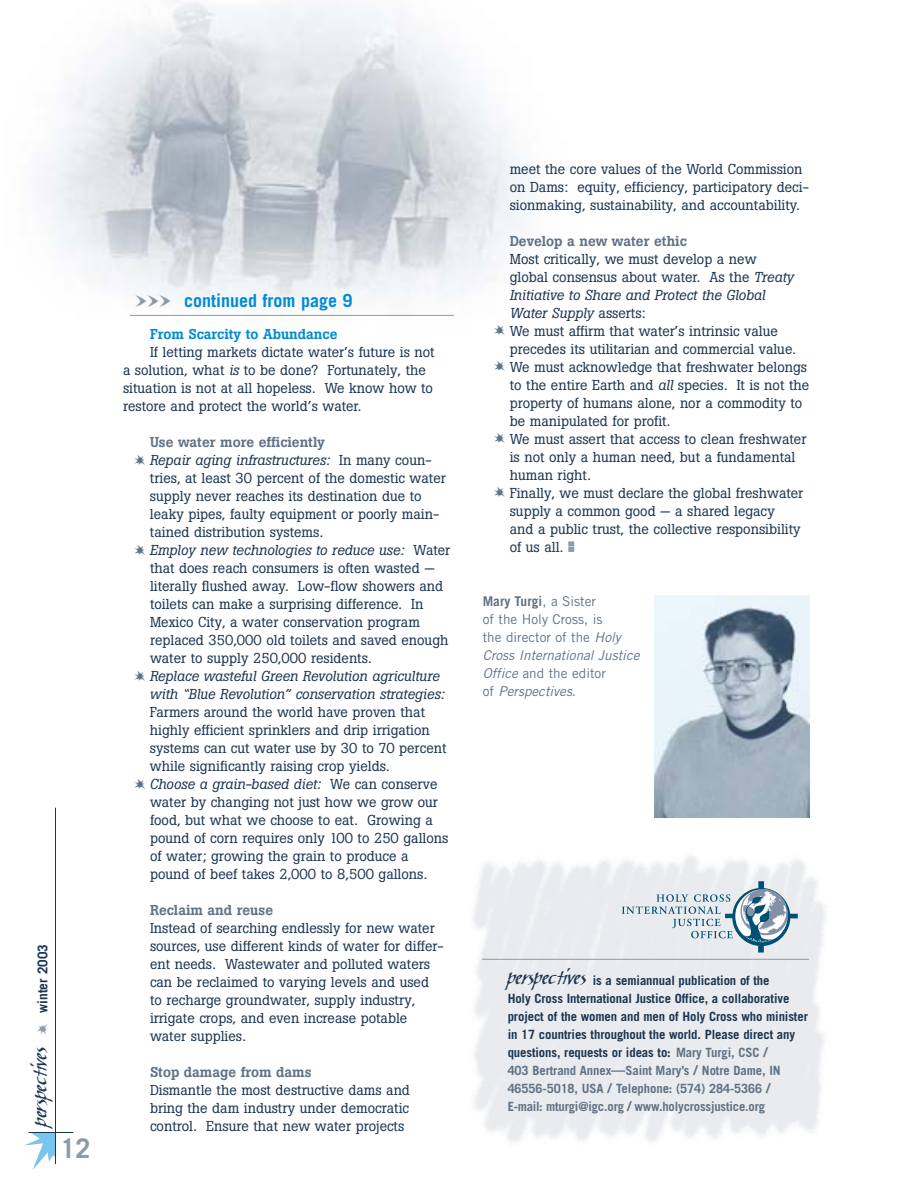
<style>
.page{position:relative;width:918px;height:1188px;background:#fff}
.page>*{position:absolute;margin:0;border:0;box-sizing:border-box;transform-origin:0 0}
.t1{font:700 27px "Trade Gothic";color:#8d9aa7}
.t2{font:italic 21px "Skylark ITC";color:#1c3652;scale:1.23 1}
.t3{font:700 18px "Trade Gothic";color:#008bd4}
.t4{font:14.25px/18px "Boton";color:#1c3652}
.t5{font:italic 14.25px/18px "Boton";color:#1c3652}
.t6{font:500 14.25px "Boton";color:#607286}
.t7{font:500 14.25px "Boton";color:#008bd4}
.t8{font:13.5px/18px "Trade Gothic";color:#607286}
.t9{font:700 13.5px "Trade Gothic";color:#1c3652}
.t10{font:700 12.75px/18px "Trade Gothic";letter-spacing:-.01em;color:#1c3652}
.t11{font:10.5px "Bubbledot ICG Coarse Neg";color:#8d9aa7}
.s1{font-size:19.2px}
.s2{font-family:"Altemus Borders Four";font-weight:400;font-size:12px;color:#8d9aa7}
.s3{font-style:italic}
.s4{font-weight:500;color:#607286}
.s5{font-weight:700}
.s6{font-family:"Skylark ITC";font-weight:400;font-style:italic;font-size:21px}
.s7{font-family:"Skylark ITC";font-weight:400;font-style:italic;font-size:19.2px}
.s8{color:#607286}
.s9{font-size:13.5px;color:#607286}
.s10{font-size:14.25px;color:#607286}
</style>
<div class="page">
<img style="left:44px;top:0;width:486px;height:316px">
<svg style="left:24px;top:1133px;width:32px;height:37px"></svg>
<hr style="left:29px;top:1132px;width:45px;height:1px;background:#1c3652">
<hr style="left:55px;top:808px;width:1px;height:356px;background:#1c3652">
<hr style="left:482px;top:959px;width:327px;height:1px;background:#8d9aa7">
<img style="left:655px;top:596px;width:155px;height:221px">
<hr style="left:130px;top:315px;width:324px;height:1px;background:#8d9aa7">
<svg style="left:622px;top:881px;width:176px;height:72px;background:#c6d3db"></svg>
<p class="t9" style="left:38px;top:1013px;width:70px;rotate:-90deg">winter 2003</p>
<h2 class="t2" style="left:31px;top:1126px;width:68px;rotate:-90deg">perspec<span class="s1">t</span>ives</h2>
<h1 class="t1" style="left:60px;top:1139px;width:32px">12</h1>
<p class="t3" style="left:135px;top:294px;width:219px"><span class="s2">WWW</span> continued from page 9</p>
<p class="t7" style="left:150px;top:329px;width:189px">From Scarcity to Abundance</p>
<p class="t4" style="left:123px;top:344px;width:313px;text-indent:27px">If letting markets dictate water’s future is not a solution, what <span class="s3">is</span> to be done? Fortunately, the situation is not at all hopeless. We know how to restore and protect the world’s water.</p>
<p class="t4" style="left:150px;top:434px;width:302px"><span class="s4">Use water more efficiently<br></span><span class="s3">Repair aging infrastructures:</span> In many coun&shy;tries, at least 30 percent of the domestic water supply never reaches its destination due to leaky pipes, faulty equipment or poorly main&shy;tained distribution systems.<br><span class="s3">Employ new technologies to reduce use:</span> Water that does reach consumers is often wasted — literally flushed away. Low-flow showers and toilets can make a surprising difference. In Mexico City, a water conservation program replaced 350,000 old toilets and saved enough water to supply 250,000 residents.</p>
<p class="t5" style="left:150px;top:668px;width:297px">Replace wasteful Green Revolution agriculture with “Blue Revolution” conservation strategies:</p>
<p class="t4" style="left:150px;top:704px;width:300px">Farmers around the world have proven that highly efficient sprinklers and drip irrigation systems can cut water use by 30 to 70 percent while significantly raising crop yields.<br><span class="s3">Choose a grain-based diet:</span> We can conserve water by changing not just how we grow our food, but what we choose to eat. Growing a pound of corn requires only 100 to 250 gallons of water; growing the grain to produce a pound of beef takes 2,000 to 8,500 gallons.</p>
<p class="t6" style="left:150px;top:905px;width:125px">Reclaim and reuse</p>
<p class="t4" style="left:150px;top:920px;width:295px">Instead of searching endlessly for new water sources, use different kinds of water for differ&shy;ent needs. Wastewater and polluted waters can be reclaimed to varying levels and used to recharge groundwater, supply industry, irrigate crops, and even increase potable water supplies.</p>
<p class="t6" style="left:150px;top:1067px;width:163px">Stop damage from dams</p>
<p class="t4" style="left:150px;top:1082px;width:262px;text-align:justify">Dismantle the most destructive dams and bring the dam industry under democratic control. Ensure that new water projects</p>
<p class="t4" style="left:510px;top:161px;width:301px">meet the core values of the World Commission on Dams: equity, efficiency, participatory deci&shy;sionmaking, sustainability, and accountability.</p>
<p class="t6" style="left:510px;top:236px;width:179px">Develop a new water ethic</p>
<p class="t4" style="left:510px;top:251px;width:301px">Most critically, we must develop a new<br>global consensus about water. As the <span class="s3">Treaty Initiative to Share and Protect the Global<br>Water Supply</span> asserts:<br>We must affirm that water’s intrinsic value precedes its utilitarian and commercial value.<br>We must acknowledge that freshwater belongs to the entire Earth and <span class="s3">all</span> species. It is not the property of humans alone, nor a commodity to be manipulated for profit.<br>We must assert that access to clean freshwater is not only a human need, but a fundamental human right.<br>Finally, we must declare the global freshwater supply a common good — a shared legacy<br>and a public trust, the collective responsibility of us all.</p>
<p class="t11" style="left:568px;top:541px;width:7px">-</p>
<p class="t8" style="left:483px;top:593px;width:158px"><span class="s5">Mary Turgi</span>, a Sister<br>of the Holy Cross, is<br>the director of the <span class="s3">Holy<br>Cross International Justice<br>Office</span> and the editor<br>of <span class="s3">Perspectives</span>.</p>
<p class="t10" style="left:508px;top:973px;width:302px"><span class="s6">perspec</span><span class="s7">t</span><span class="s6">ives</span> is a semiannual publication of the<br>Holy Cross International Justice Office, a collaborative project of the women and men of Holy Cross who minister in 17 countries throughout the world. Please direct any questions, requests or ideas to: <span class="s8">Mary Turgi, CSC</span> <span class="s9">/<br></span><span class="s8">403 Bertrand Annex</span><span class="s10">—</span><span class="s8">Saint Mary’s</span> <span class="s9">/</span> <span class="s8">Notre Dame, IN 46556-5018, USA</span> <span class="s9">/</span> <span class="s8">Telephone: (574) 284-5366</span> <span class="s9">/ </span><span class="s8">E-mail: mturgi@igc.org</span> <span class="s9">/</span> <span class="s8">www.holycrossjustice.org</span></p>
</div>
